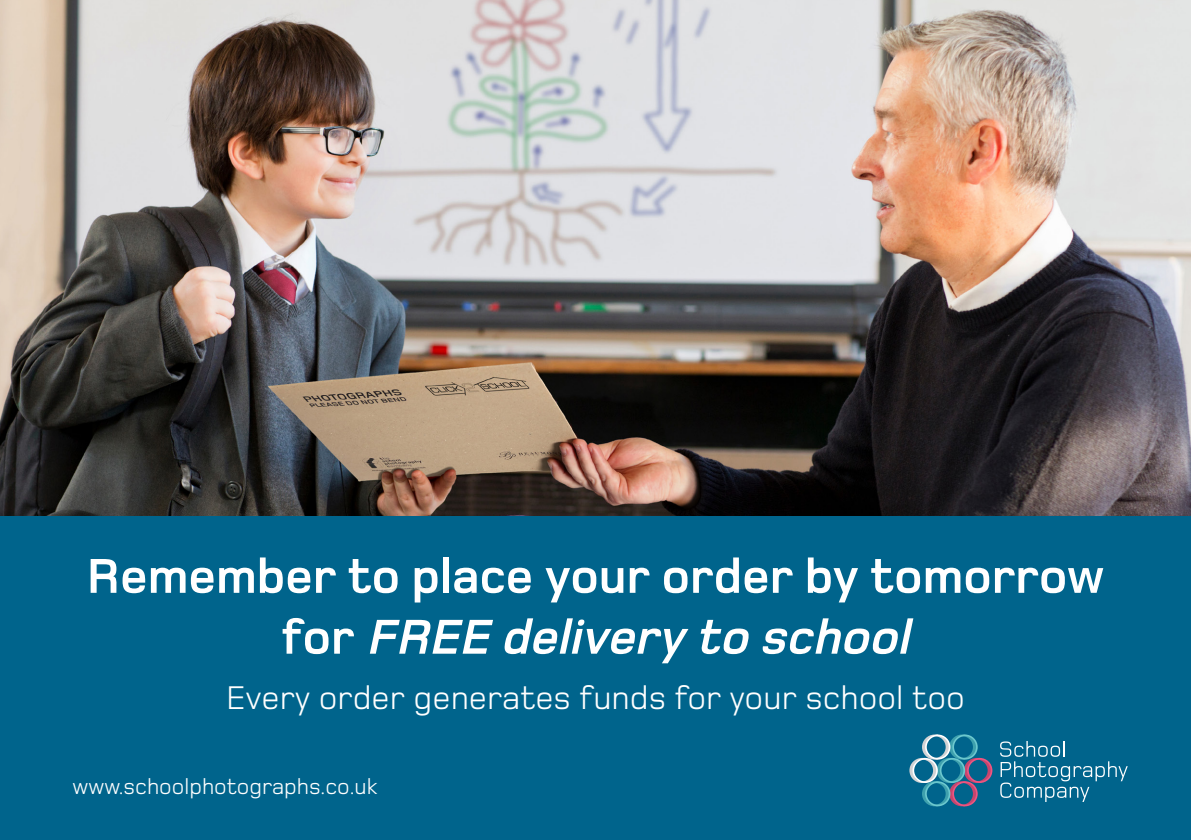
<style>
.page{position:relative;width:1191px;height:840px;background:#fff}
.page>*{position:absolute;margin:0;border:0;box-sizing:border-box;transform-origin:0 0}
.t1{font:700 50.6px/60.8px "Foundry Monoline";color:#fff;text-align:center}
.t2{font:34px "Foundry Monoline";color:#fff}
.t3{font:22.8px "Foundry Monoline";color:#fff}
.s1{font-style:italic}
</style>
<div class="page">
<img style="left:0;top:0;width:1191px;height:516px">
<div style="left:0;top:516px;width:1191px;height:323px;background:#00648c"></div>
<svg style="left:909px;top:734px;width:83px;height:71px"></svg>
<svg style="left:1000px;top:741px;width:127px;height:60px"></svg>
<p class="t1" style="left:87px;top:545px;width:1019px">Remember to place your order by tomorrow fo r <span class="s1">FREE delivery to school</span></p>
<p class="t2" style="left:226px;top:679px;width:740px">Every order generates funds for your school too</p>
<p class="t3" style="left:73px;top:773px;width:306px">www.schoolphotographs.co.uk</p>
</div>
